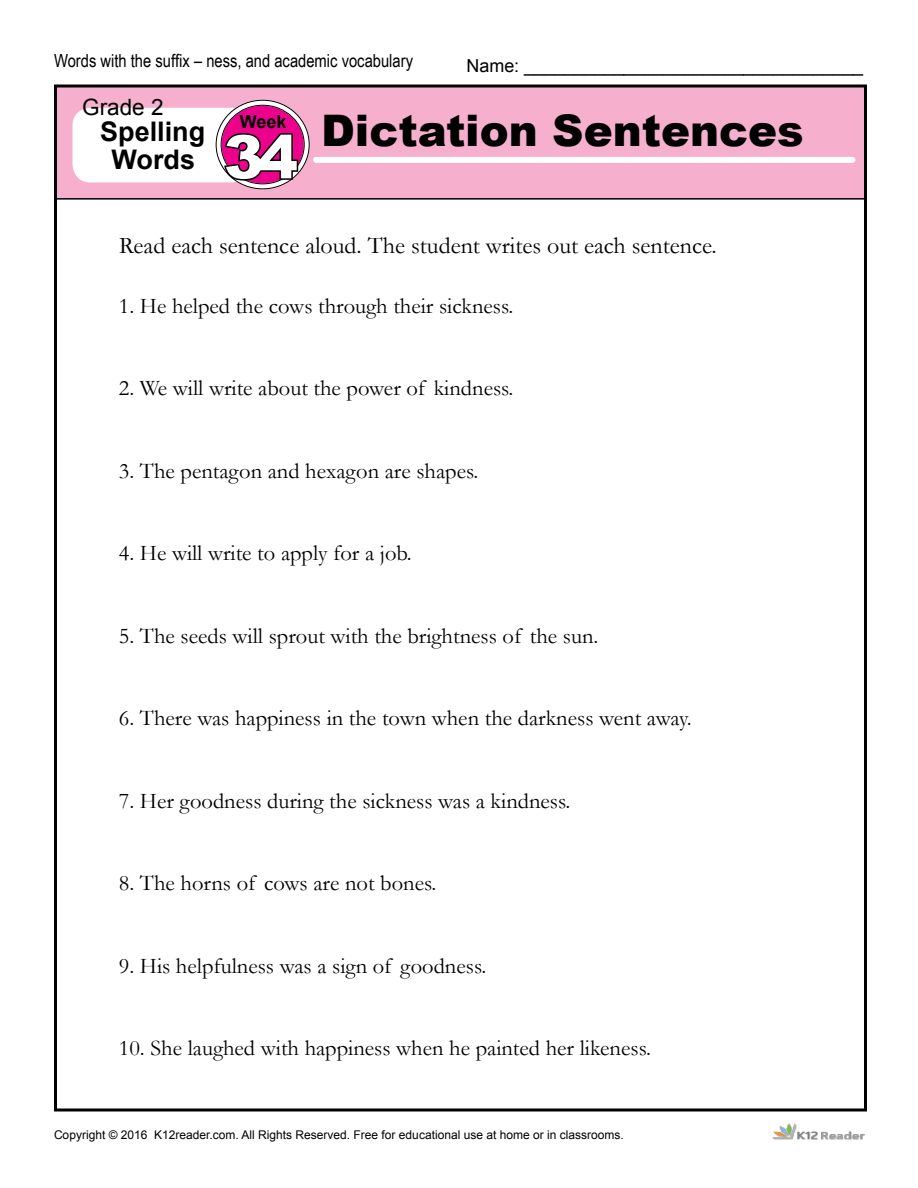
<style>
.page{position:relative;width:918px;height:1188px;background:#fff}
.page>*{position:absolute;margin:0;border:0;box-sizing:border-box;transform-origin:0 0}
.t1{font:900 60px "Arial";color:#fff}
.t2{font:900 43.5px "Arial";color:#000}
.t3{font:700 27px/28.3px "Arial";color:#000;text-align:center}
.t4{font:24px "Garamond";color:#000}
.t5{font:22.5px "Garamond";color:#000}
.t6{font:22.5px "Arial";color:#000}
.t7{font:18px "Arial Narrow";color:#000}
.t8{font:18px "Arial";color:#000}
.t9{font:700 18px "Arial";color:#000}
.t10{font:12px "Arial";color:#000}
</style>
<div class="page">
<div style="left:55px;top:86px;width:810px;height:113px;background:#f6b0ce"></div>
<div style="left:54px;top:86px;width:812px;height:114px;border:2px solid #000"></div>
<div style="left:73px;top:108px;width:177px;height:74px;background:#fff;border-radius:18px"></div>
<svg style="left:219px;top:103px;width:88px;height:83px;background:#e1178f"></svg>
<div style="left:216px;top:100px;width:94px;height:89px;border:6px solid #fff;border-radius:50%"></div>
<div style="left:316px;top:157px;width:536px;height:6px;background:#fff"></div>
<svg style="left:222px;top:131px;width:78px;height:52px;background:#a31268"></svg>
<img style="left:772px;top:1123px;width:93px;height:17px">
<p class="t7" style="left:54px;top:48px;width:361px">Words with the suffix – ness, and academic vocabulary</p>
<p class="t8" style="left:466px;top:53px;width:398px">Name: __________________________________</p>
<p class="t6" style="left:82px;top:92px;width:83px">Grade 2</p>
<p class="t3" style="left:100px;top:118px;width:107px">Spelling<br>Words</p>
<h2 class="t2" style="left:321px;top:99px;width:484px">Dictation Sentences</h2>
<p class="t9" style="left:240px;top:110px;width:48px">Week</p>
<h1 class="t1" style="left:224px;top:113px;width:76px">34</h1>
<p class="t4" style="left:119px;top:229px;width:599px">Read each sentence aloud. The student writes out each sentence.</p>
<p class="t5" style="left:119px;top:290px;width:396px">1. He helped the cows through their sickness.</p>
<p class="t5" style="left:119px;top:373px;width:396px">2. We will write about the power of kindness.</p>
<p class="t5" style="left:119px;top:455px;width:361px">3. The pentagon and hexagon are shapes.</p>
<p class="t5" style="left:119px;top:538px;width:295px">4. He will write to apply for a job.</p>
<p class="t5" style="left:119px;top:620px;width:481px">5. The seeds will sprout with the brightness of the sun.</p>
<p class="t5" style="left:119px;top:703px;width:574px">6. There was happiness in the town when the darkness went away.</p>
<p class="t5" style="left:119px;top:785px;width:453px">7. Her goodness during the sickness was a kindness.</p>
<p class="t5" style="left:119px;top:868px;width:319px">8. The horns of cows are not bones.</p>
<p class="t5" style="left:119px;top:950px;width:369px">9. His helpfulness was a sign of goodness.</p>
<p class="t5" style="left:119px;top:1033px;width:534px">10. She laughed with happiness when he painted her likeness.</p>
<p class="t10" style="left:54px;top:1127px;width:571px">Copyright © 2016 K12reader.com. All Rights Reserved. Free for educational use at home or in classrooms.</p>
</div>
